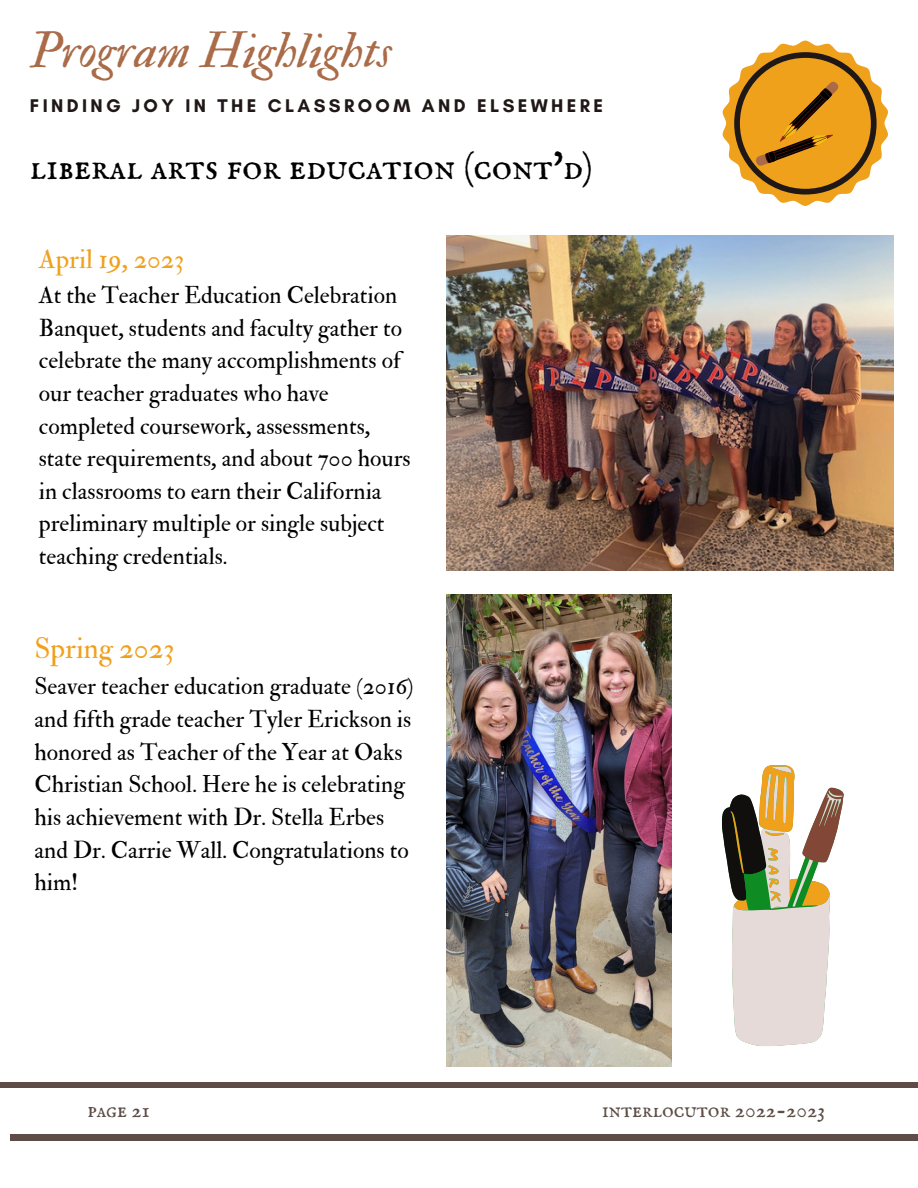
<style>
.page{position:relative;width:918px;height:1188px;background:#fff}
.page>*{position:absolute;margin:0;border:0;box-sizing:border-box;transform-origin:0 0}
.t1{font:49.65px "IM FELL Double Pica Italic";color:#a96b48}
.t2{font:37.95px "IM FELL English SC";color:#000}
.t3{font:29.1px "IM FELL Double Pica Roman";color:#efa11c}
.t4{font:26.7px "IM FELL Double Pica Roman";color:#efa11c}
.t5{font:23.7px/32.7px "IM FELL Double Pica Roman";color:#000}
.t6{font:21.75px "IM FELL English SC";color:#5d4d46}
.t7{font:700 18.75px "Glacial Indifference";letter-spacing:.18em;color:#1f1816}
</style>
<div class="page">
<div style="left:0;top:1082px;width:918px;height:6px;background:#5d4d46"></div>
<div style="left:10px;top:1135px;width:908px;height:6px;background:#5d4d46"></div>
<svg style="left:723px;top:41px;width:165px;height:165px"></svg>
<img style="left:447px;top:235px;width:446px;height:336px">
<img style="left:447px;top:594px;width:225px;height:472px">
<svg style="left:722px;top:765px;width:122px;height:281px"></svg>
<p class="t1" style="left:30px;top:20px;width:363px">Program Highlights</p>
<p class="t7" style="left:30px;top:94px;width:575px">FINDING JOY IN THE CLASSROOM AND ELSEWHERE</p>
<p class="t2" style="left:30px;top:144px;width:564px">liberal arts for education (cont'd)</p>
<p class="t4" style="left:39px;top:243px;width:147px">April 19, 2023</p>
<p class="t5" style="left:39px;top:279px;width:373px">At the Teacher Education Celebration Banquet, students and faculty gather to celebrate the many accomplishments of our teacher graduates who have completed coursework, assessments, state requirements, and about 700 hours in classrooms to earn their California preliminary multiple or single subject teaching credentials.</p>
<p class="t3" style="left:34px;top:631px;width:142px">Spring 2023</p>
<p class="t5" style="left:34px;top:671px;width:381px">Seaver teacher education graduate (2016) and fifth grade teacher Tyler Erickson is honored as Teacher of the Year at Oaks Christian School. Here he is celebrating his achievement with Dr. Stella Erbes and Dr. Carrie Wall. Congratulations to him!</p>
<p class="t6" style="left:87px;top:1098px;width:64px">page 21</p>
<p class="t6" style="left:602px;top:1098px;width:225px">interlocutor 2022-2023</p>
</div>
